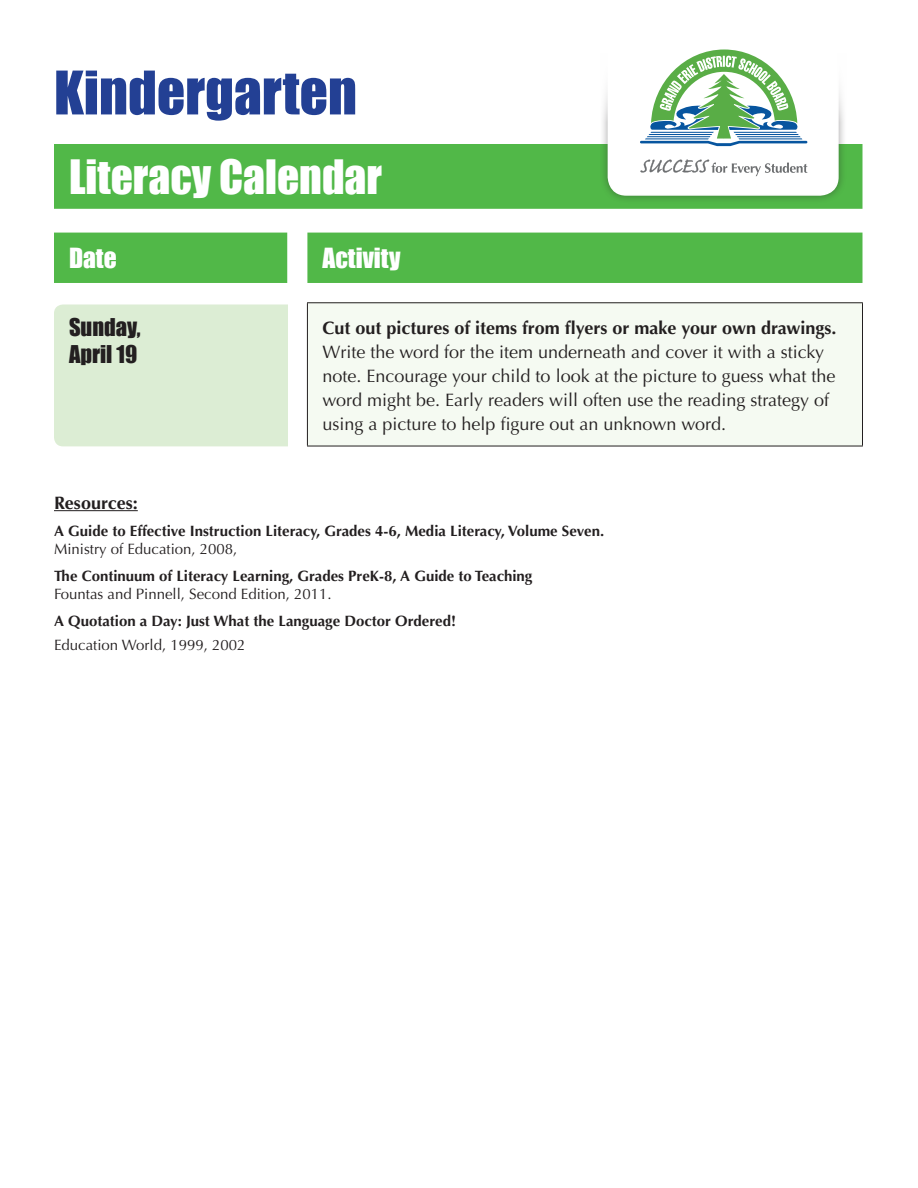
<style>
.page{position:relative;width:918px;height:1188px;background:#fff}
.page>*{position:absolute;margin:0;border:0;box-sizing:border-box;transform-origin:0 0}
.t1{font:55.5px "Impact";color:#234094}
.t2{font:43.5px "Impact";color:#fff}
.t3{font:25.5px "Impact";color:#fff}
.t4{font:22.5px/27px "Impact";color:#231f20}
.t5{font:18px/24px "Optima";color:#231f20}
.t6{font:700 18px "Optima";color:#231f20}
.t7{font:700 15px "Optima";color:#231f20}
.t8{font:15px "Optima";color:#231f20}
</style>
<div class="page">
<div style="left:54px;top:304px;width:234px;height:142px;background:#dcedd4"></div>
<svg style="left:54px;top:144px;width:808px;height:139px;fill:#51b848"></svg>
<div style="left:307px;top:303px;width:555px;height:143px;background:#f5faf2"></div>
<hr style="left:307px;top:303px;width:1px;height:143px;background:#231f20">
<hr style="left:862px;top:303px;width:1px;height:143px;background:#231f20">
<hr style="left:307px;top:446px;width:556px;height:1px;background:#231f20">
<hr style="left:307px;top:302px;width:556px;height:1px;background:#231f20">
<div style="left:599px;top:0;width:248px;height:204px;background:#231f20;opacity:.4"></div>
<svg style="left:608px;top:122px;width:231px;height:74px"></svg>
<div style="left:586px;top:0;width:272px;height:122px;background:#fff"></div>
<svg style="left:640px;top:50px;width:167px;height:96px"></svg>
<svg style="left:640px;top:159px;width:167px;height:17px"></svg>
<hr style="left:54px;top:510px;width:84px;height:1px;background:#231f20">
<h1 class="t1" style="left:54px;top:50px;width:305px">Kindergarten</h1>
<h2 class="t2" style="left:69px;top:143px;width:315px">Literacy Calendar</h2>
<h3 class="t3" style="left:69px;top:238px;width:49px">Date</h3>
<h3 class="t3" style="left:322px;top:238px;width:80px">Activity</h3>
<p class="t4" style="left:69px;top:313px;width:73px">Sunday,<br>April 19</p>
<p class="t6" style="left:322px;top:318px;width:516px">Cut out pictures of items from flyers or make your own drawings.</p>
<p class="t5" style="left:322px;top:340px;width:515px">Write the word for the item underneath and cover it with a sticky note. Encourage your child to look at the picture to guess what the word might be. Early readers will often use the reading strategy of using a picture to help figure out an unknown word.</p>
<p class="t6" style="left:54px;top:492px;width:85px">Resources:</p>
<p class="t7" style="left:54px;top:522px;width:552px">A Guide to Effective Instruction Literacy, Grades 4-6, Media Literacy, Volume Seven.</p>
<p class="t8" style="left:54px;top:540px;width:185px">Ministry of Education, 2008,</p>
<p class="t7" style="left:54px;top:567px;width:480px">The Continuum of Literacy Learning, Grades PreK-8, A Guide to Teaching</p>
<p class="t8" style="left:54px;top:585px;width:279px">Fountas and Pinnell, Second Edition, 2011.</p>
<p class="t7" style="left:54px;top:612px;width:404px">A Quotation a Day: Just What the Language Doctor Ordered!</p>
<p class="t8" style="left:54px;top:636px;width:193px">Education World, 1999, 2002</p>
</div>
